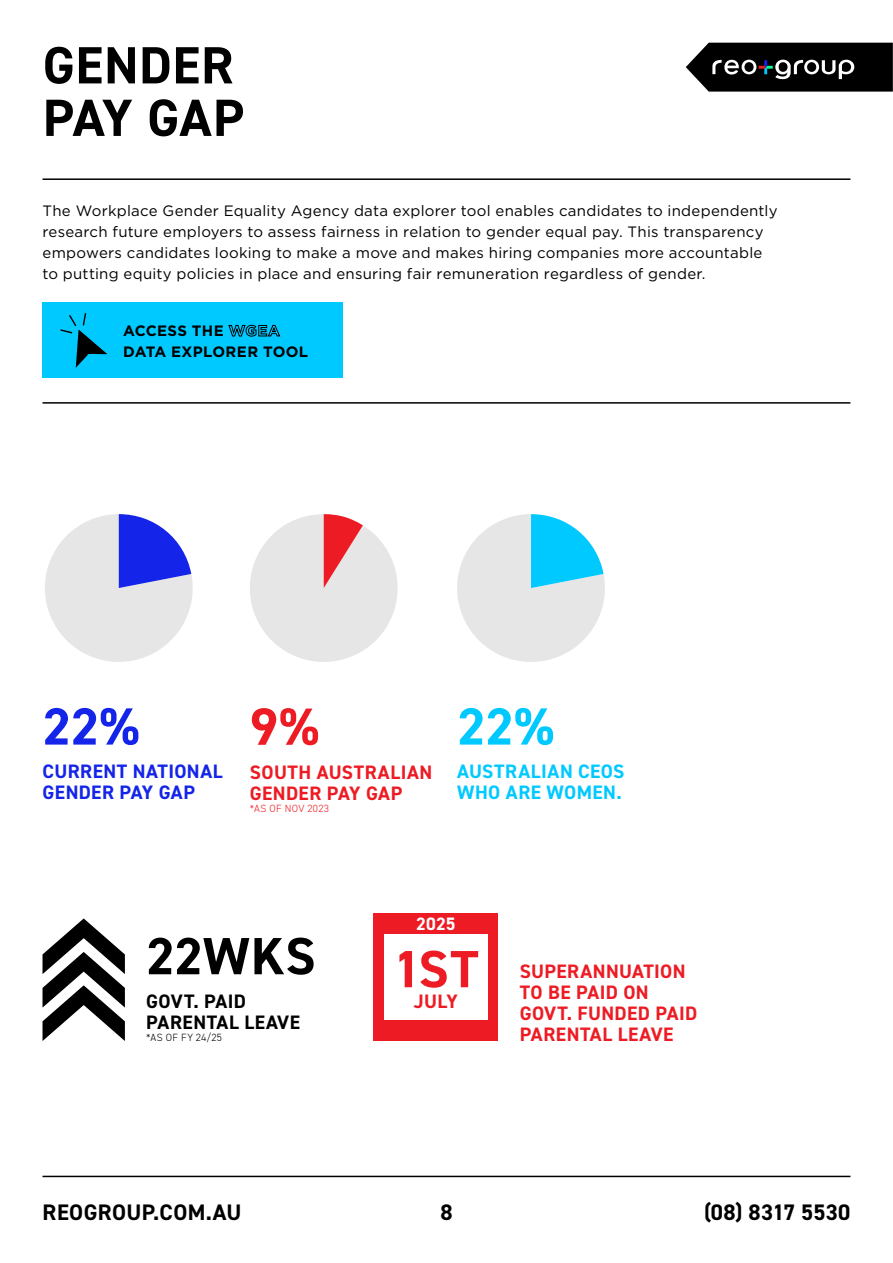
<style>
.page{position:relative;width:893px;height:1263px;background:#fff}
.page>*{position:absolute;margin:0;border:0;box-sizing:border-box;transform-origin:0 0}
.t1{font:700 52.5px/52.5px "DIN2014";letter-spacing:.01em;color:#000}
.t2{font:700 52.5px "DIN2014";color:#ed1c24}
.t3{font:700 52.5px "DIN2014";color:#1424e8}
.t4{font:700 52.5px "DIN2014";color:#00c9ff}
.t5{font:700 22.5px "DIN2014";letter-spacing:.015em;color:#000}
.t6{font:700 19.5px/21px "DIN2014";letter-spacing:.02em;color:#ed1c24}
.t7{font:700 19.5px/21px "DIN2014";letter-spacing:.02em;color:#1424e8}
.t8{font:700 19.5px/21px "DIN2014";letter-spacing:.025em;color:#00c9ff}
.t9{font:700 19.5px/21px "DIN2014";letter-spacing:.025em;color:#000}
.t10{font:700 18px "DIN2014";color:#fff}
.t11{font:15px/21px "Gotham";letter-spacing:.015em;color:#000}
.t12{font:700 15px/21px "Gotham";letter-spacing:.02em;color:#000}
.t13{font:300 10.5px "DIN2014";letter-spacing:.035em;color:#ed1c24}
.t14{font:300 10.5px "DIN2014";letter-spacing:.035em;color:#000}
</style>
<div class="page">
<svg style="left:686px;top:43px;width:207px;height:49px"></svg>
<hr style="left:43px;top:1176px;width:807px;height:1px;background:#000">
<hr style="left:43px;top:178px;width:807px;height:2px;background:#000">
<div style="left:43px;top:303px;width:300px;height:75px;background:#00c9ff"></div>
<svg style="left:60px;top:313px;width:47px;height:55px"></svg>
<hr style="left:43px;top:402px;width:807px;height:2px;background:#000">
<svg style="left:43px;top:918px;width:82px;height:123px"></svg>
<svg style="left:45px;top:514px;width:148px;height:148px"></svg>
<svg style="left:457px;top:514px;width:148px;height:148px"></svg>
<svg style="left:250px;top:514px;width:148px;height:148px"></svg>
<div style="left:373px;top:913px;width:125px;height:128px;background:#ed1c24"></div>
<div style="left:384px;top:934px;width:104px;height:86px;background:#fff"></div>
<h1 class="t1" style="left:43px;top:38px;width:203px">GENDER<br>PAY GAP</h1>
<p class="t11" style="left:43px;top:200px;width:736px">The Workplace Gender Equality Agency data explorer tool enables candidates to independently research future employers to assess fairness in relation to gender equal pay. This transparency empowers candidates looking to make a move and makes hiring companies more accountable to putting equity policies in place and ensuring fair remuneration regardless of gender.</p>
<p class="t12" style="left:123px;top:320px;width:186px">ACCESS THE WGEA<br>DATA EXPLORER TOOL</p>
<h1 class="t3" style="left:43px;top:691px;width:98px">22%</h1>
<h3 class="t7" style="left:43px;top:761px;width:182px">CURRENT NATIONAL<br>GENDER PAY GAP</h3>
<h1 class="t2" style="left:250px;top:692px;width:71px">9%</h1>
<h3 class="t6" style="left:250px;top:761px;width:184px">SOUTH AUSTRALIAN<br>GENDER PAY GAP</h3>
<p class="t13" style="left:250px;top:801px;width:81px">*AS OF NOV 2023</p>
<h1 class="t4" style="left:457px;top:691px;width:98px">22%</h1>
<h3 class="t8" style="left:457px;top:761px;width:169px">AUSTRALIAN CEOS<br>WHO ARE WOMEN.</h3>
<h1 class="t1" style="left:146px;top:929px;width:171px">22WKS</h1>
<h3 class="t9" style="left:146px;top:990px;width:155px">GOVT. PAID<br>PARENTAL LEAVE</h3>
<p class="t14" style="left:146px;top:1031px;width:77px">*AS OF FY 24/25</p>
<p class="t10" style="left:416px;top:912px;width:41px">2025</p>
<h1 class="t2" style="left:393px;top:934px;width:87px">1ST</h1>
<h3 class="t6" style="left:414px;top:991px;width:45px">JULY</h3>
<h3 class="t6" style="left:520px;top:961px;width:179px">SUPERANNUATION<br>TO BE PAID ON<br>GOVT. FUNDED PAID<br>PARENTAL LEAVE</h3>
<h2 class="t5" style="left:43px;top:1198px;width:200px">REOGROUP.COM.AU</h2>
<h2 class="t5" style="left:440px;top:1198px;width:14px">8</h2>
<h2 class="t5" style="left:704px;top:1198px;width:148px">(08) 8317 5530</h2>
</div>
